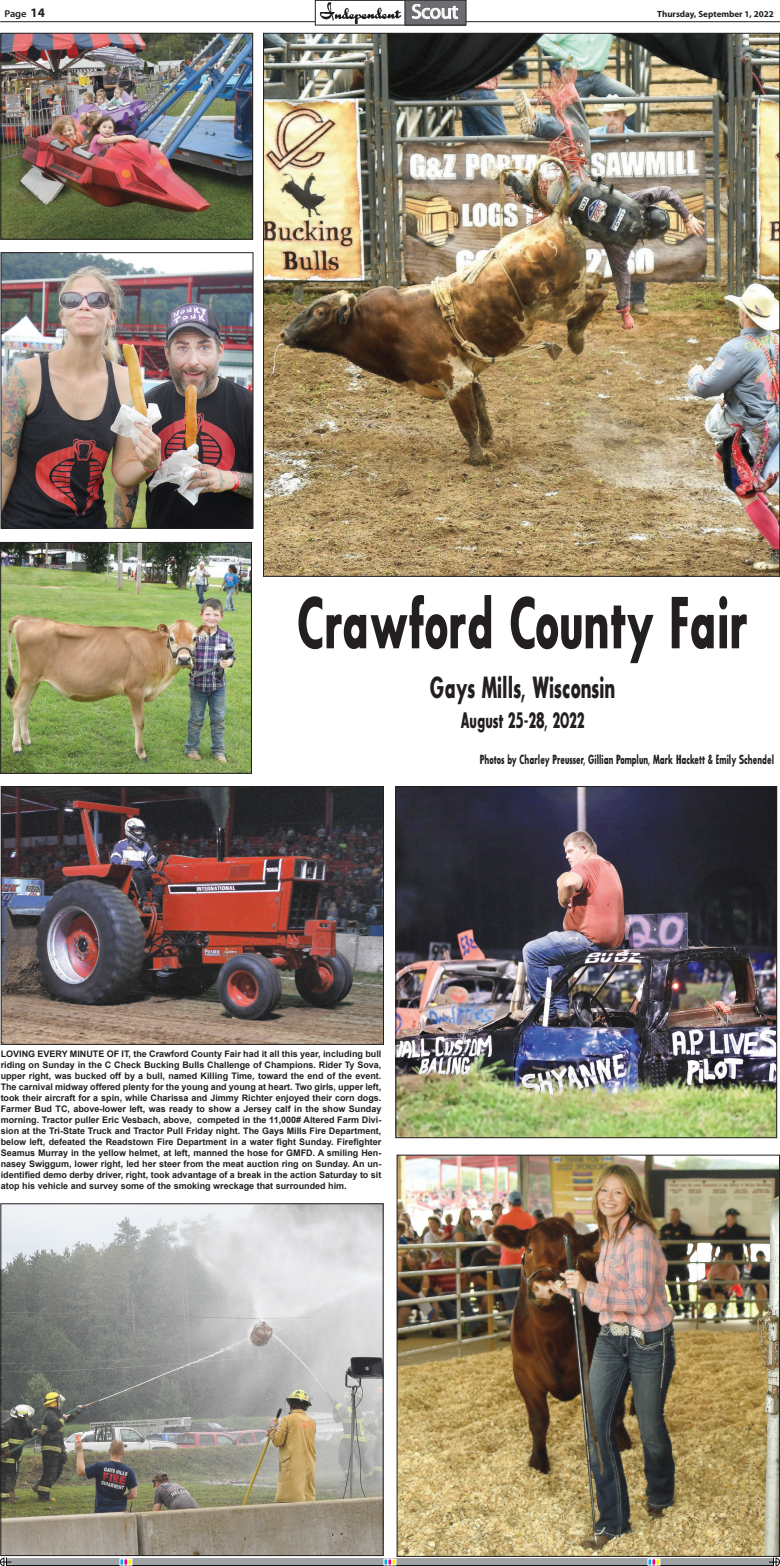
<style>
.page{position:relative;width:780px;height:1566px;background:#fff}
.page>*{position:absolute;margin:0;border:0;box-sizing:border-box;transform-origin:0 0}
.t1{font:700 condensed 72px "Sans Serif";color:#231f20}
.t2{font:700 condensed 30px "Sans Serif";color:#231f20}
.t3{font:700 condensed 22px "Sans Serif";color:#231f20}
.t4{font:20.4px "Myriad Pro";letter-spacing:-.02em;color:#fff}
.t5{font:700 condensed 13px "Sans Serif";color:#231f20}
.t6{font:600 10px "Myriad Pro";color:#231f20;scale:1.05 1}
.t7{font:700 9px/11px "Arial";color:#231f20;text-align:justify}
.t8{font:700 9px "Myriad Pro";color:#231f20}
.s1{font-weight:700;font-size:13px}
</style>
<div class="page">
<hr style="left:0;top:21px;width:780px;height:1px;background:#231f20">
<div style="left:315px;top:0;width:90px;height:25px;background:#fff"></div>
<div style="left:405px;top:1px;width:61px;height:24px;background:#6c6d70"></div>
<svg style="left:405px;top:2px;width:1px;height:21px"></svg>
<div style="left:315px;top:0;width:151px;height:25px;border:1px solid #231f20"></div>
<svg style="left:412px;top:4px;width:46px;height:15px"></svg>
<img style="left:319px;top:2px;width:84px;height:22px">
<div style="left:0;top:1558px;width:8px;height:8px;border:1px solid #000;border-radius:50%"></div>
<div style="left:5px;top:1559px;width:769px;height:7px;background:#9fa3a5"></div>
<hr style="left:4px;top:1565px;width:772px;height:1px;background:#000">
<svg style="left:769px;top:1558px;width:11px;height:8px"></svg>
<svg style="left:1px;top:1558px;width:10px;height:8px"></svg>
<svg style="left:648px;top:1559px;width:12px;height:6px"></svg>
<svg style="left:384px;top:1559px;width:12px;height:6px"></svg>
<svg style="left:120px;top:1559px;width:12px;height:6px"></svg>
<img style="left:265px;top:35px;width:513px;height:540px">
<img style="left:2px;top:544px;width:248px;height:228px">
<div style="left:0;top:542px;width:252px;height:232px;border:1px solid #231f20"></div>
<img style="left:397px;top:788px;width:378px;height:348px">
<div style="left:395px;top:786px;width:382px;height:352px;border:1px solid #231f20"></div>
<img style="left:399px;top:1157px;width:379px;height:398px">
<div style="left:397px;top:1155px;width:383px;height:402px;border:1px solid #231f20"></div>
<img style="left:3px;top:788px;width:379px;height:255px">
<div style="left:1px;top:786px;width:383px;height:259px;border:1px solid #231f20"></div>
<img style="left:2px;top:35px;width:249px;height:203px">
<div style="left:0;top:33px;width:253px;height:207px;border:1px solid #231f20"></div>
<img style="left:2px;top:1205px;width:380px;height:349px">
<div style="left:0;top:1203px;width:384px;height:353px;border:1px solid #231f20"></div>
<img style="left:2px;top:254px;width:250px;height:273px">
<div style="left:0;top:252px;width:254px;height:277px;border:1px solid #231f20"></div>
<p class="t6" style="left:4px;top:8px;width:40px">Page <span class="s1">14</span></p>
<h3 class="t4" style="left:411px;top:0;width:48px">Scout</h3>
<p class="t8" style="left:657px;top:9px;width:118px">Thursday, September 1, 2022</p>
<h1 class="t1" style="left:297px;top:583px;width:453px">Crawford County Fair</h1>
<h2 class="t2" style="left:430px;top:671px;width:187px">Gays Mills, Wisconsin</h2>
<h3 class="t3" style="left:461px;top:708px;width:125px">August 25-28, 2022</h3>
<h3 class="t5" style="left:480px;top:752px;width:296px">Photos by Charley Preusser, Gillian Pomplun, Mark Hackett &amp; Emily Schendel</h3>
<p class="t7" style="left:1px;top:1048px;width:382px">LOVING EVERY MINUTE OF IT, the Crawford County Fair had it all this year, including bull riding on Sunday in the C Check Bucking Bulls Challenge of Champions. Rider Ty Sova, upper right, was bucked off by a bull, named Killing Time, toward the end of the event.<br>The carnival midway offered plenty for the young and young at heart. Two girls, upper left, took their aircraft for a spin, while Charissa and Jimmy Richter enjoyed their corn dogs.<br>Farmer Bud TC, above-lower left, was ready to show a Jersey calf in the show Sunday morning. Tractor puller Eric Vesbach, above, competed in the 11,000# Altered Farm Divi&shy;sion at the Tri-State Truck and Tractor Pull Friday night. The Gays Mills Fire Department, below left, defeated the Readstown Fire Department in a water fight Sunday. Firefighter Seamus Murray in the yellow helmet, at left, manned the hose for GMFD. A smiling Hen&shy;nasey Swiggum, lower right, led her steer from the meat auction ring on Sunday. An un&shy;identified demo derby driver, right, took advantage of a break in the action Saturday to sit atop his vehicle and survey some of the smoking wreckage that surrounded him.</p>
</div>
